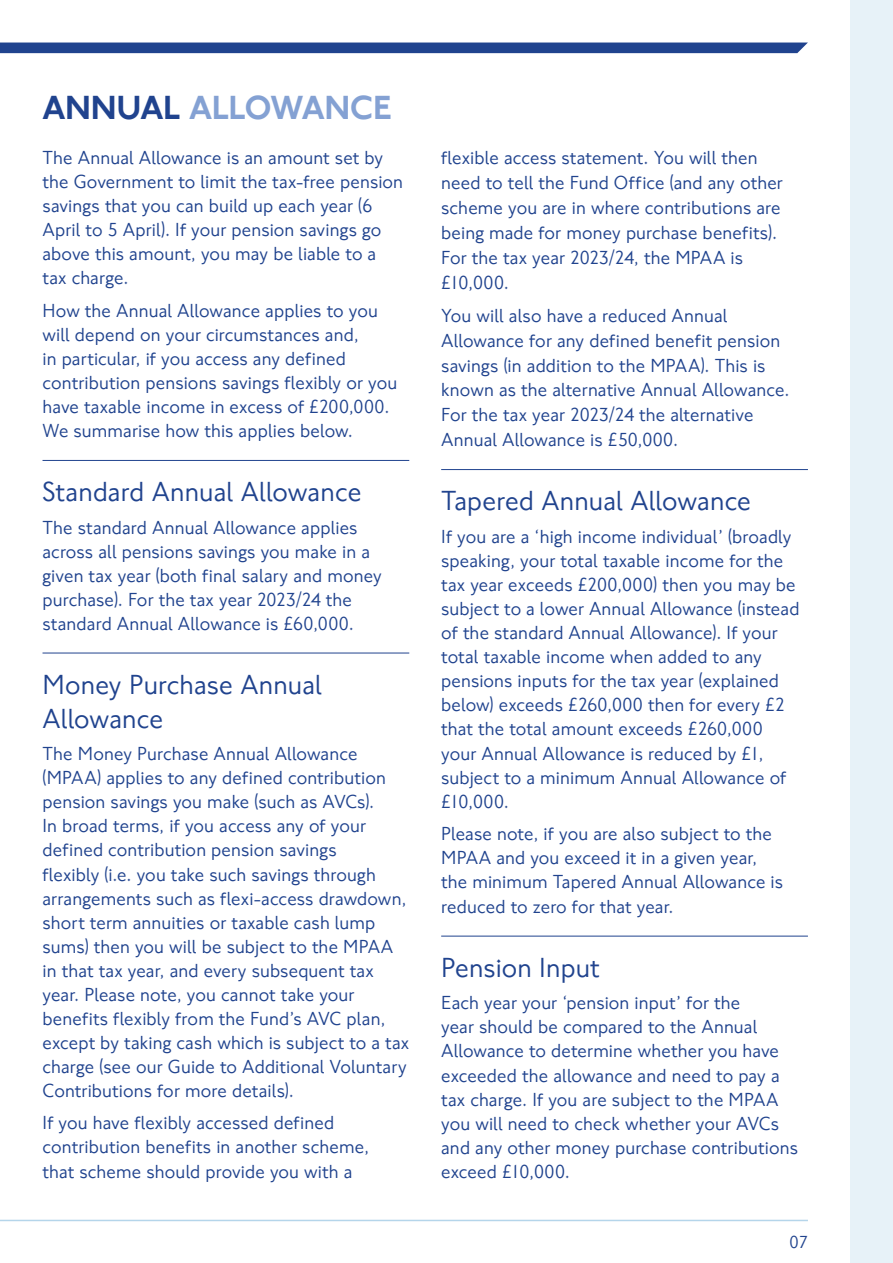
<style>
.page{position:relative;width:893px;height:1263px;background:#fff}
.page>*{position:absolute;margin:0;border:0;box-sizing:border-box;transform-origin:0 0}
.t1{font:500 34.5px "NJ Font";color:#84a1d3}
.t2{font:28.5px/34.2px "NJ Font";letter-spacing:.005em;color:#20438e}
.t3{font:19.5px/24px "NJ Font";letter-spacing:.005em;color:#20438e}
.t4{font:18px "NJ Font";color:#20438e}
.s1{color:#20438e}
</style>
<div class="page">
<div style="left:0;top:43px;width:808px;height:10px;background:#20438e"></div>
<div style="left:850px;top:0;width:43px;height:1263px;background:#e7f2f8"></div>
<hr style="left:0;top:1220px;width:808px;height:1px;background:#b5d5ea">
<hr style="left:43px;top:460px;width:366px;height:1px;background:#20438e">
<hr style="left:43px;top:653px;width:366px;height:1px;background:#20438e">
<hr style="left:441px;top:469px;width:367px;height:1px;background:#20438e">
<hr style="left:441px;top:936px;width:367px;height:1px;background:#20438e">
<h1 class="t1" style="left:43px;top:87px;width:350px"><span class="s1">ANNUAL</span> ALLOWANCE</h1>
<p class="t3" style="left:43px;top:146px;width:362px">The Annual Allowance is an amount set by the Government to limit the tax-free pension savings that you can build up each year (6<br>April to 5 April). If your pension savings go above this amount, you may be liable to a tax charge.</p>
<p class="t3" style="left:43px;top:299px;width:356px">How the Annual Allowance applies to you will depend on your circumstances and,<br>in particular, if you access any defined contribution pensions savings flexibly or you have taxable income in excess of £200,000.<br>We summarise how this applies below.</p>
<h2 class="t2" style="left:43px;top:475px;width:320px">Standard Annual Allowance</h2>
<p class="t3" style="left:43px;top:516px;width:341px">The standard Annual Allowance applies across all pensions savings you make in a given tax year (both final salary and money purchase). For the tax year 2023/24 the standard Annual Allowance is £60,000.</p>
<h2 class="t2" style="left:43px;top:668px;width:281px">Money Purchase Annual<br>Allowance</h2>
<p class="t3" style="left:43px;top:742px;width:368px">The Money Purchase Annual Allowance (MPAA) applies to any defined contribution pension savings you make (such as AVCs).<br>In broad terms, if you access any of your defined contribution pension savings<br>flexibly (i.e. you take such savings through arrangements such as flexi-access drawdown, short term annuities or taxable cash lump sums) then you will be subject to the MPAA in that tax year, and every subsequent tax year. Please note, you cannot take your benefits flexibly from the Fund’s AVC plan, except by taking cash which is subject to a tax charge (see our Guide to Additional Voluntary Contributions for more details).</p>
<p class="t3" style="left:43px;top:1111px;width:328px;line-height:24.5px">If you have flexibly accessed defined contribution benefits in another scheme, that scheme should provide you with a</p>
<p class="t3" style="left:441px;top:146px;width:343px;line-height:24.9px">flexible access statement. You will then need to tell the Fund Office (and any other scheme you are in where contributions are being made for money purchase benefits).<br>For the tax year 2023/24, the MPAA is £10,000.</p>
<p class="t3" style="left:441px;top:303px;width:350px;line-height:24.9px">You will also have a reduced Annual Allowance for any defined benefit pension savings (in addition to the MPAA). This is known as the alternative Annual Allowance.<br>For the tax year 2023/24 the alternative Annual Allowance is £50,000.</p>
<h2 class="t2" style="left:441px;top:484px;width:311px">Tapered Annual Allowance</h2>
<p class="t3" style="left:441px;top:525px;width:360px">If you are a ‘high income individual’ (broadly speaking, your total taxable income for the tax year exceeds £200,000) then you may be subject to a lower Annual Allowance (instead of the standard Annual Allowance). If your total taxable income when added to any pensions inputs for the tax year (explained below) exceeds £260,000 then for every £2 that the total amount exceeds £260,000 your Annual Allowance is reduced by £1, subject to a minimum Annual Allowance of £10,000.</p>
<p class="t3" style="left:441px;top:822px;width:343px">Please note, if you are also subject to the MPAA and you exceed it in a given year, the minimum Tapered Annual Allowance is reduced to zero for that year.</p>
<h2 class="t2" style="left:441px;top:951px;width:160px">Pension Input</h2>
<p class="t3" style="left:441px;top:991px;width:358px">Each year your ‘pension input’ for the<br>year should be compared to the Annual Allowance to determine whether you have exceeded the allowance and need to pay a tax charge. If you are subject to the MPAA you will need to check whether your AVCs and any other money purchase contributions exceed £10,000.</p>
<p class="t4" style="left:789px;top:1231px;width:20px">07</p>
</div>
